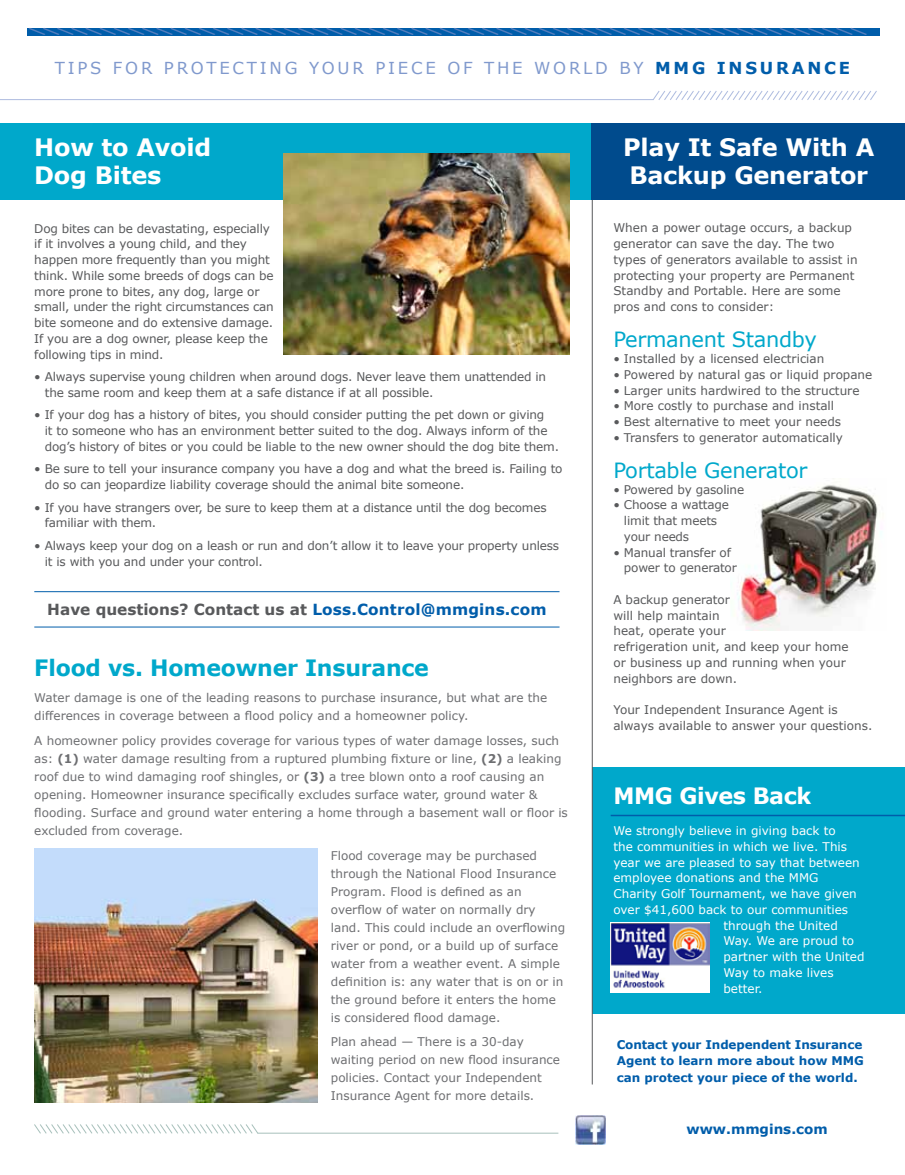
<style>
.page{position:relative;width:905px;height:1175px;background:#fff}
.page>*{position:absolute;margin:0;border:0;box-sizing:border-box;transform-origin:0 0}
.t1{font:700 24px/28.5px "Verdana";letter-spacing:-.01em;color:#fff}
.t2{font:700 22.5px "Verdana";letter-spacing:-.01em;color:#00a8cb}
.t3{font:700 22.5px "Verdana";letter-spacing:-.02em;color:#fff}
.t4{font:21px "Verdana";letter-spacing:-.015em;color:#00a8cb}
.t5{font:16.5px "Verdana";letter-spacing:.17em;color:#8099cd}
.t6{font:700 15.3px "Verdana";color:#58595b}
.t7{font:700 13.5px "Verdana";color:#005daa}
.t8{font:12px/15.8px "Verdana";letter-spacing:-.015em;color:#58595b}
.t9{font:12px/18px "Verdana";color:#6d6e71}
.t10{font:12px "Verdana";color:#fff}
.t11{font:700 12px/16.5px "Verdana";color:#005daa}
.s1{font-weight:700;color:#005daa}
.s2{color:#005daa}
.s3{font-weight:700}
</style>
<div class="page">
<div style="left:592px;top:767px;width:312px;height:246px;background:#00a8cb"></div>
<img style="left:731px;top:484px;width:151px;height:146px">
<hr style="left:592px;top:124px;width:1px;height:960px;background:#58595b">
<div style="left:0;top:123px;width:592px;height:77px;background:#00a8cb"></div>
<hr style="left:0;top:99px;width:653px;height:1px;background:#adbbdf">
<svg style="left:27px;top:27px;width:844px;height:9px;background:#2b74b6"></svg>
<svg style="left:653px;top:91px;width:224px;height:9px"></svg>
<hr style="left:257px;top:1132px;width:301px;height:1px;background:#a7c0bb">
<svg style="left:34px;top:1124px;width:225px;height:10px"></svg>
<div style="left:592px;top:123px;width:312px;height:77px;background:#004b8d"></div>
<img style="left:575px;top:1115px;width:30px;height:29px">
<hr style="left:34px;top:626px;width:525px;height:1px;background:#005daa">
<hr style="left:34px;top:591px;width:525px;height:1px;background:#005daa">
<img style="left:284px;top:154px;width:285px;height:201px">
<img style="left:34px;top:848px;width:283px;height:254px">
<hr style="left:610px;top:814px;width:294px;height:2px;background:#005daa">
<img style="left:610px;top:922px;width:100px;height:70px">
<h3 class="t5" style="left:55px;top:57px;width:797px">Tips for pr ot ect in g your piece of t he world by <span class="s1">MMG INSURANCE</span></h3>
<h1 class="t1" style="left:34px;top:132px;width:178px">H ow to Avoid<br>Dog Bites</h1>
<p class="t8" style="left:34px;top:220px;width:241px">Dog bites can be devastating, especially if it involves a young child, and they happen more frequently than you might think. While some breeds of dogs can be more prone to bites, any dog, large or small, under the right circumstances can bite someone and do extensive damage.<br>If you are a dog owner, please keep the following tips in mind.</p>
<p class="t8" style="left:45px;top:368px;width:503px;text-indent:-10px">• Always supervise young children when around dogs. Never leave them unattended in the same room and keep them at a safe distance if at all possible.</p>
<p class="t8" style="left:45px;top:407px;width:516px;text-indent:-10px">• If your dog has a history of bites, you should consider putting the pet down or giving<br>it to someone who has an environment better suited to the dog. Always inform of the dog’s history of bites or you could be liable to the new owner should the dog bite them.</p>
<p class="t8" style="left:45px;top:461px;width:519px;text-indent:-10px">• Be sure to tell your insurance company you have a dog and what the breed is. Failing to do so can jeopardize liability coverage should the animal bite someone.</p>
<p class="t8" style="left:45px;top:499px;width:503px;text-indent:-10px">• If you have strangers over, be sure to keep them at a distance until the dog becomes familiar with them.</p>
<p class="t8" style="left:45px;top:537px;width:516px;text-indent:-10px">• Always keep your dog on a leash or run and don’t allow it to leave your property unless it is with you and under your control.</p>
<p class="t6" style="left:47px;top:599px;width:500px">Have questions? Contact us at <span class="s2">Loss.Control@mmgins.com</span></p>
<h2 class="t2" style="left:34px;top:653px;width:396px">Flood vs. Homeowner Insurance</h2>
<p class="t9" style="left:34px;top:688px;width:514px">Water damage is one of the leading reasons to purchase insurance, but what are the differences in coverage between a flood policy and a homeowner policy.</p>
<p class="t9" style="left:34px;top:731px;width:535px">A homeowner policy provides coverage for various types of water damage losses, such as: <span class="s3">(1)</span> water damage resulting from a ruptured plumbing fixture or line, <span class="s3">(2)</span> a leaking roof due to wind damaging roof shingles, or <span class="s3">(3)</span> a tree blown onto a roof causing an opening. Homeowner insurance specifically excludes surface water, ground water &amp; flooding. Surface and ground water entering a home through a basement wall or floor is excluded from coverage.</p>
<p class="t9" style="left:331px;top:845px;width:236px">Flood coverage may be purchased through the National Flood Insurance Program. Flood is defined as an overflow of water on normally dry land. This could include an overflowing river or pond, or a build up of surface water from a weather event. A simple definition is: any water that is on or in the ground before it enters the home is considered flood damage.</p>
<p class="t9" style="left:331px;top:1032px;width:231px">Plan ahead — There is a 30-day waiting period on new flood insurance policies. Contact your Independent Insurance Agent for more details.</p>
<h1 class="t1" style="left:623px;top:132px;width:253px">Play It Safe With A<br>Backup Generator</h1>
<p class="t8" style="left:613px;top:220px;width:246px">When a power outage occurs, a backup generator can save the day. The two types of generators available to assist in protecting your property are Permanent Standby and Portable. Here are some pros and cons to consider:</p>
<h3 class="t4" style="left:613px;top:326px;width:205px">Permanent Standby</h3>
<p class="t8" style="left:613px;top:350px;width:212px">• Installed by a licensed electrician</p>
<p class="t8" style="left:613px;top:366px;width:260px">• Powered by natural gas or liquid propane</p>
<p class="t8" style="left:613px;top:382px;width:247px">• Larger units hardwired to the structure</p>
<p class="t8" style="left:613px;top:398px;width:222px">• More costly to purchase and install</p>
<p class="t8" style="left:613px;top:413px;width:229px">• Best alternative to meet your needs</p>
<p class="t8" style="left:613px;top:429px;width:231px">• Transfers to generator automatically</p>
<h3 class="t4" style="left:613px;top:457px;width:195px">Portable Generator</h3>
<p class="t8" style="left:613px;top:481px;width:132px">• Powered by gasoline</p>
<p class="t8" style="left:624px;top:497px;width:106px;text-indent:-10px">• Choose a wattage limit that meets your needs</p>
<p class="t8" style="left:624px;top:544px;width:114px;text-indent:-10px">• Manual transfer of power to generator</p>
<p class="t8" style="left:613px;top:591px;width:236px">A backup generator<br>will help maintain<br>heat, operate your<br>refrigeration unit, and keep your home or business up and running when your neighbors are down.</p>
<p class="t8" style="left:613px;top:701px;width:260px">Your Independent Insurance Agent is always available to answer your questions.</p>
<h2 class="t3" style="left:613px;top:781px;width:199px">MMG Gives Back</h2>
<p class="t10" style="left:613px;top:823px;width:224px">We strongly believe in giving back to</p>
<p class="t10" style="left:613px;top:838px;width:235px">the communities in which we live. This</p>
<p class="t10" style="left:613px;top:854px;width:248px">year we are pleased to say that between</p>
<p class="t10" style="left:613px;top:870px;width:205px">employee donations and the MMG</p>
<p class="t10" style="left:613px;top:886px;width:245px">Charity Golf Tournament, we have given</p>
<p class="t10" style="left:613px;top:901px;width:236px">over $41,600 back to our communities</p>
<p class="t10" style="left:723px;top:917px;width:116px">through the U nited</p>
<p class="t10" style="left:723px;top:933px;width:132px">Way. We are proud to</p>
<p class="t10" style="left:723px;top:949px;width:143px">partner with the U nited</p>
<p class="t10" style="left:723px;top:964px;width:112px">Way to make lives</p>
<p class="t10" style="left:723px;top:980px;width:41px">better.</p>
<p class="t11" style="left:616px;top:1035px;width:249px">Contact your Independent Insurance<br>Agent to learn more about how MMG can protect your piece of the world.</p>
<p class="t7" style="left:686px;top:1120px;width:143px">www.mmgins.com</p>
</div>
